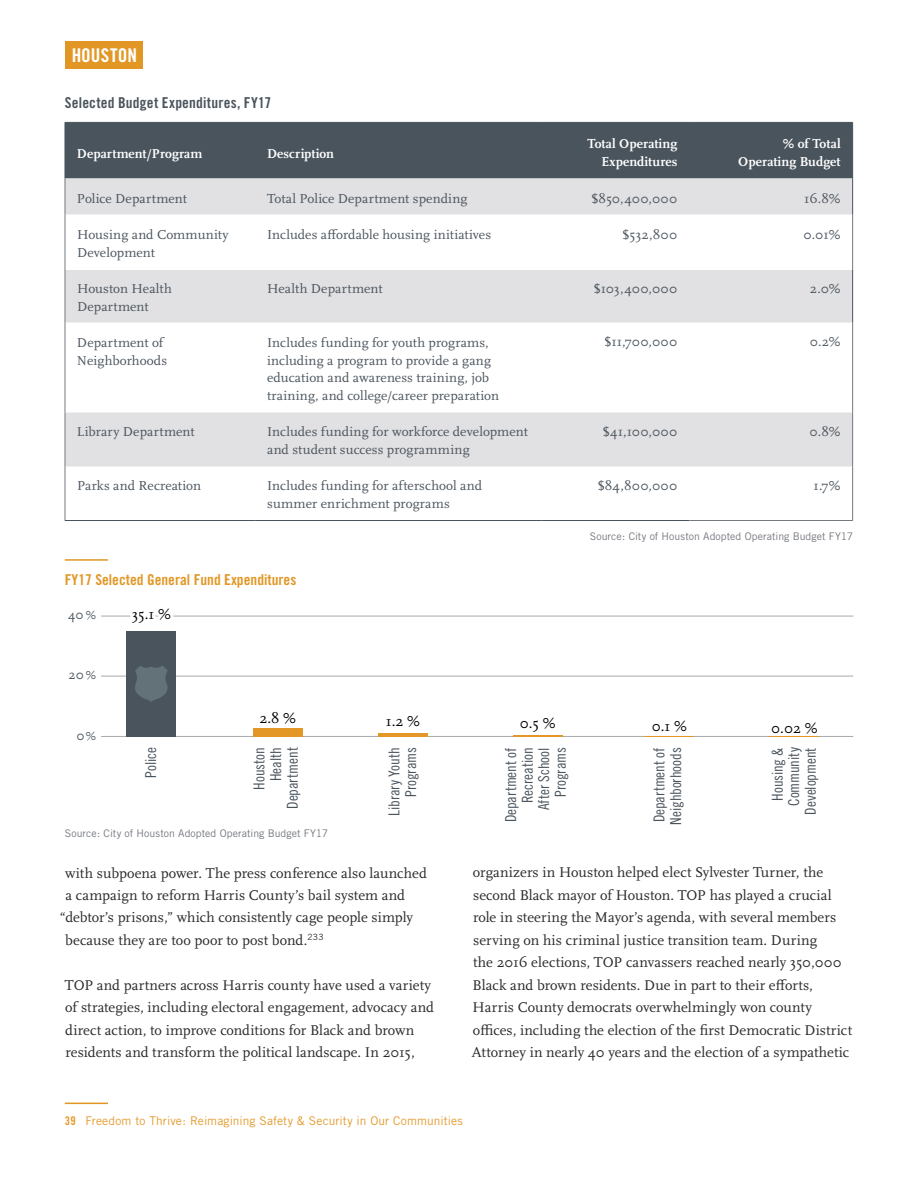
<style>
.page{position:relative;width:918px;height:1188px;background:#fff}
.page>*{position:absolute;margin:0;border:0;box-sizing:border-box;transform-origin:0 0}
.t1{font:18.9px "Trade Gothic Bold Cond Twenty";letter-spacing:.01em;color:#fff}
.t2{font:15px/16.5px "Trade Gothic Cond Eighteen";letter-spacing:-.005em;color:#4a545d;text-align:right}
.t3{font:15px "Trade Gothic Bold Cond Twenty";color:#e29725}
.t4{font:15px "Trade Gothic Bold Cond Twenty";letter-spacing:.015em;color:#4a545d}
.t5{font:15px "FF Scala";color:#000}
.t6{font:14.7px/22.5px "Scala Pro";letter-spacing:.005em;color:#292829}
.t7{font:13.5px/18px "Scala Pro";letter-spacing:.005em;color:#4a545d}
.t8{font:700 13.5px/18px "Scala Pro";letter-spacing:.01em;color:#fff;text-align:right}
.t9{font:13.5px "FF Scala";color:#4a545d}
.t10{font:12px "Trade Gothic";letter-spacing:.005em;color:#e49b2e}
.t11{font:10.5px "Trade Gothic";letter-spacing:.005em;color:#74787f}
.s1{font-size:12px}
.s2{font-family:"Trade Gothic Bold Cond Twenty"}
</style>
<div class="page">
<hr style="left:65px;top:1103px;width:43px;height:1px;background:#e29725">
<div style="left:66px;top:123px;width:786px;height:55px;background:#4a545d"></div>
<svg style="left:66px;top:178px;width:786px;height:288px"></svg>
<hr style="left:65px;top:322px;width:1px;height:90px;background:#74787f">
<hr style="left:852px;top:322px;width:1px;height:90px;background:#74787f">
<hr style="left:65px;top:466px;width:1px;height:54px;background:#74787f">
<hr style="left:852px;top:466px;width:1px;height:54px;background:#74787f">
<hr style="left:65px;top:178px;width:1px;height:36px;background:#74787f">
<hr style="left:65px;top:270px;width:1px;height:52px;background:#74787f">
<hr style="left:65px;top:214px;width:1px;height:56px;background:#74787f">
<hr style="left:852px;top:214px;width:1px;height:56px;background:#74787f">
<hr style="left:65px;top:123px;width:1px;height:55px;background:#4a545d">
<hr style="left:65px;top:122px;width:190px;height:1px;background:#4a545d">
<hr style="left:255px;top:122px;width:287px;height:1px;background:#4a545d">
<hr style="left:542px;top:122px;width:147px;height:1px;background:#4a545d">
<hr style="left:689px;top:122px;width:164px;height:1px;background:#4a545d">
<hr style="left:852px;top:123px;width:1px;height:55px;background:#4a545d">
<hr style="left:852px;top:178px;width:1px;height:36px;background:#4a545d">
<hr style="left:852px;top:270px;width:1px;height:52px;background:#4a545d">
<hr style="left:65px;top:520px;width:190px;height:1px;background:#4a545d">
<hr style="left:255px;top:520px;width:287px;height:1px;background:#4a545d">
<hr style="left:542px;top:520px;width:147px;height:1px;background:#4a545d">
<hr style="left:689px;top:520px;width:164px;height:1px;background:#74787f">
<hr style="left:65px;top:412px;width:1px;height:54px;background:#74787f">
<hr style="left:852px;top:412px;width:1px;height:54px;background:#74787f">
<div style="left:65px;top:41px;width:78px;height:28px;background:#e29725"></div>
<hr style="left:101px;top:736px;width:752px;height:1px;background:#a7a9ac">
<hr style="left:101px;top:676px;width:752px;height:1px;background:#a7a9ac">
<hr style="left:101px;top:616px;width:752px;height:1px;background:#a7a9ac">
<div style="left:253px;top:728px;width:50px;height:8px;background:#e39726"></div>
<hr style="left:378px;top:733px;width:50px;height:3px;background:#e39726">
<hr style="left:513px;top:735px;width:49px;height:1px;background:#e39726">
<hr style="left:645px;top:736px;width:49px;height:1px;background:#e39726">
<div style="left:127px;top:631px;width:49px;height:105px;background:#4a545d"></div>
<svg style="left:116px;top:615px;width:66px;height:2px"></svg>
<svg style="left:135px;top:665px;width:33px;height:37px"></svg>
<hr style="left:65px;top:559px;width:43px;height:2px;background:#e29725">
<p class="t1" style="left:72px;top:44px;width:67px">HOUSTON</p>
<p class="t4" style="left:65px;top:94px;width:208px">Selected Budget Expenditures, FY17</p>
<p class="t8" style="left:77px;top:144px;width:127px">Department/Program</p>
<p class="t8" style="left:267px;top:144px;width:68px">Description</p>
<p class="t8" style="left:588px;top:135px;width:91px">Total Operating<br>Expenditures</p>
<p class="t8" style="left:738px;top:135px;width:104px">% of Total<br>Operating Budget</p>
<p class="t7" style="left:77px;top:189px;width:111px">Police Department</p>
<p class="t7" style="left:267px;top:189px;width:202px">Total Police Department spending</p>
<p class="t7" style="left:591px;top:189px;width:88px">$850,400,000</p>
<p class="t7" style="left:804px;top:189px;width:38px">16.8%</p>
<p class="t7" style="left:77px;top:225px;width:153px">Housing and Community<br>Development</p>
<p class="t7" style="left:267px;top:225px;width:226px">Includes affordable housing initiatives</p>
<p class="t7" style="left:622px;top:225px;width:57px">$532,800</p>
<p class="t7" style="left:804px;top:225px;width:39px">0.01%</p>
<p class="t7" style="left:77px;top:279px;width:96px">Houston Health<br>Department</p>
<p class="t7" style="left:267px;top:279px;width:117px">Health Department</p>
<p class="t7" style="left:593px;top:279px;width:85px">$103,400,000</p>
<p class="t7" style="left:810px;top:279px;width:32px">2.0%</p>
<p class="t7" style="left:77px;top:333px;width:92px">Department of<br>Neighborhoods</p>
<p class="t7" style="left:267px;top:333px;width:233px">Includes funding for youth programs, including a program to provide a gang education and awareness training, job training, and college/career preparation</p>
<p class="t7" style="left:604px;top:333px;width:75px">$11,700,000</p>
<p class="t7" style="left:810px;top:333px;width:32px">0.2%</p>
<p class="t7" style="left:77px;top:423px;width:119px">Library Department</p>
<p class="t7" style="left:267px;top:423px;width:262px">Includes funding for workforce development and student success programming</p>
<p class="t7" style="left:603px;top:423px;width:76px">$41,100,000</p>
<p class="t7" style="left:809px;top:423px;width:33px">0.8%</p>
<p class="t7" style="left:77px;top:477px;width:126px">Parks and Recreation</p>
<p class="t7" style="left:267px;top:477px;width:216px">Includes funding for afterschool and summer enrichment programs</p>
<p class="t7" style="left:597px;top:477px;width:82px">$84,800,000</p>
<p class="t7" style="left:814px;top:477px;width:29px">1.7%</p>
<p class="t3" style="left:65px;top:571px;width:233px">FY17 Selected General Fund Expenditures</p>
<p class="t9" style="left:68px;top:608px;width:29px">40<span class="s1">%</span></p>
<p class="t9" style="left:69px;top:668px;width:29px">20<span class="s1">%</span></p>
<p class="t9" style="left:76px;top:728px;width:21px">0<span class="s1">%</span></p>
<p class="t5" style="left:132px;top:606px;width:41px">35.1 %</p>
<p class="t2" style="left:142px;top:778px;width:32px;rotate:-90deg">Police</p>
<p class="t5" style="left:260px;top:710px;width:38px">2.8 %</p>
<p class="t2" style="left:251px;top:809px;width:63px;rotate:-90deg">Houston<br>Health<br>Department</p>
<p class="t11" style="left:65px;top:827px;width:265px">Source: City of Houston Adopted Operating Budget FY17</p>
<p class="t5" style="left:386px;top:713px;width:36px">1.2 %</p>
<p class="t2" style="left:386px;top:816px;width:70px;rotate:-90deg">Library Youth<br>Programs</p>
<p class="t6" style="left:65px;top:862px;width:363px">with subpoena power. The press conference also launched</p>
<p class="t6" style="left:66px;top:884px;width:341px">a campaign to reform Harris County’s bail system and</p>
<p class="t6" style="left:60px;top:907px;width:355px">“debtor’s prisons,” which consistently cage people simply</p>
<p class="t6" style="left:65px;top:929px;width:260px">because they are too poor to post bond.<sup>233</sup></p>
<p class="t6" style="left:65px;top:974px;width:371px">TOP and partners across Harris county have used a variety of strategies, including electoral engagement, advocacy and direct action, to improve conditions for Black and brown residents and transform the political landscape. In 2015,</p>
<p class="t11" style="left:590px;top:530px;width:265px">Source: City of Houston Adopted Operating Budget FY17</p>
<p class="t5" style="left:520px;top:715px;width:37px">0.5 %</p>
<p class="t2" style="left:502px;top:822px;width:77px;rotate:-90deg">Department of<br>Recreation<br>After School<br>Programs</p>
<p class="t5" style="left:652px;top:718px;width:37px">0.1 %</p>
<p class="t2" style="left:651px;top:825px;width:79px;text-align:left;rotate:-90deg">Department of<br>Neighborhoods</p>
<p class="t5" style="left:771px;top:720px;width:48px">0.02 %</p>
<p class="t2" style="left:769px;top:815px;width:69px;rotate:-90deg">Housing &amp;<br>Community<br>Development</p>
<p class="t6" style="left:472px;top:862px;width:382px">organizers in Houston helped elect Sylvester Turner, the second Black mayor of Houston. TOP has played a crucial role in steering the Mayor’s agenda, with several members serving on his criminal justice transition team. During<br>the 2016 elections, TOP canvassers reached nearly 350,000<br>Black and brown residents. Due in part to their efforts, Harris County democrats overwhelmingly won county offices, including the election of the first Democratic District Attorney in nearly 40 years and the election of a sympathetic</p>
<p class="t10" style="left:65px;top:1113px;width:400px"><span class="s2">39</span> Freedom to Thrive: Reimagining Safety &amp; Security in Our Communities</p>
</div>
